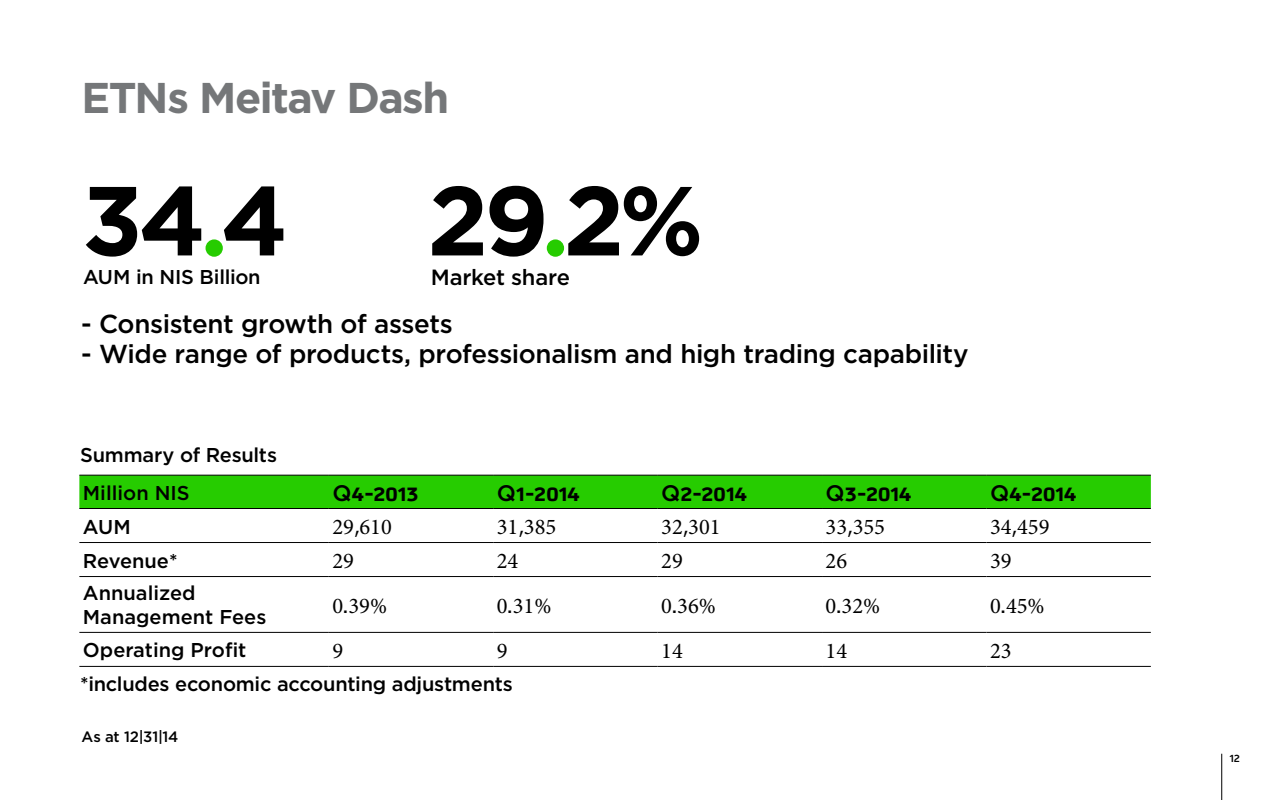
<style>
.page{position:relative;width:1280px;height:800px;background:#fff}
.page>*{position:absolute;margin:0;border:0;box-sizing:border-box;transform-origin:0 0}
.t1{font:700 97.9px "Gotham";color:#000}
.t2{font:700 43px "Gotham";letter-spacing:-.035em;color:#757779}
.t3{font:500 26px "Gotham";letter-spacing:-.015em;color:#000}
.t4{font:22.5px "Minion Pro";color:#000}
.t5{font:22.5px "South West";letter-spacing:-.025em;color:#000}
.t6{font:500 22px "Gotham";letter-spacing:-.01em;color:#000}
.t7{font:500 20px/32.9px "Gotham";letter-spacing:-.01em;color:#000}
.t8{font:500 15px "Gotham";letter-spacing:-.015em;color:#000}
.t9{font:300 12px "South West";color:#000}
.s1{font-family:"Gotham";font-weight:500}
.s2{font-family:"South West";font-weight:300}
</style>
<div class="page">
<div style="left:79px;top:476px;width:1072px;height:32px;background:#26cc00"></div>
<hr style="left:986px;top:475px;width:165px;height:1px;background:#000">
<hr style="left:822px;top:475px;width:164px;height:1px;background:#000">
<hr style="left:658px;top:475px;width:164px;height:1px;background:#000">
<hr style="left:493px;top:475px;width:165px;height:1px;background:#000">
<hr style="left:329px;top:475px;width:164px;height:1px;background:#000">
<hr style="left:79px;top:475px;width:250px;height:1px;background:#000">
<hr style="left:986px;top:508px;width:165px;height:1px;background:#000">
<hr style="left:822px;top:508px;width:164px;height:1px;background:#000">
<hr style="left:658px;top:508px;width:164px;height:1px;background:#000">
<hr style="left:493px;top:508px;width:165px;height:1px;background:#000">
<hr style="left:329px;top:508px;width:164px;height:1px;background:#000">
<hr style="left:79px;top:508px;width:250px;height:1px;background:#000">
<hr style="left:986px;top:542px;width:165px;height:1px;background:#000">
<hr style="left:822px;top:542px;width:164px;height:1px;background:#000">
<hr style="left:658px;top:542px;width:164px;height:1px;background:#000">
<hr style="left:493px;top:542px;width:165px;height:1px;background:#000">
<hr style="left:329px;top:542px;width:164px;height:1px;background:#000">
<hr style="left:79px;top:542px;width:250px;height:1px;background:#000">
<hr style="left:986px;top:576px;width:165px;height:1px;background:#000">
<hr style="left:822px;top:576px;width:164px;height:1px;background:#000">
<hr style="left:658px;top:576px;width:164px;height:1px;background:#000">
<hr style="left:493px;top:576px;width:165px;height:1px;background:#000">
<hr style="left:329px;top:576px;width:164px;height:1px;background:#000">
<hr style="left:79px;top:576px;width:250px;height:1px;background:#000">
<hr style="left:986px;top:632px;width:165px;height:1px;background:#000">
<hr style="left:822px;top:632px;width:164px;height:1px;background:#000">
<hr style="left:658px;top:632px;width:164px;height:1px;background:#000">
<hr style="left:493px;top:632px;width:165px;height:1px;background:#000">
<hr style="left:329px;top:632px;width:164px;height:1px;background:#000">
<hr style="left:79px;top:632px;width:250px;height:1px;background:#000">
<hr style="left:986px;top:666px;width:165px;height:1px;background:#000">
<hr style="left:822px;top:666px;width:164px;height:1px;background:#000">
<hr style="left:658px;top:666px;width:164px;height:1px;background:#000">
<hr style="left:493px;top:666px;width:165px;height:1px;background:#000">
<hr style="left:329px;top:666px;width:164px;height:1px;background:#000">
<hr style="left:79px;top:666px;width:250px;height:1px;background:#000">
<div style="left:206px;top:239px;width:17px;height:18px;background:#26cc00;border-radius:50%"></div>
<div style="left:547px;top:239px;width:17px;height:18px;background:#26cc00;border-radius:50%"></div>
<hr style="left:1222px;top:754px;width:1px;height:46px;background:#000">
<h2 class="t2" style="left:81px;top:69px;width:369px">ETNs Meitav Dash</h2>
<h1 class="t1" style="left:82px;top:156px;width:208px">344</h1>
<h1 class="t1" style="left:427px;top:156px;width:278px">29 2%</h1>
<p class="t7" style="left:83px;top:260px;width:179px">AUM in NIS Billion</p>
<h3 class="t3" style="left:81px;top:307px;width:373px">- Consistent growth of assets</h3>
<h3 class="t3" style="left:81px;top:337px;width:889px">- Wide range of products, professionalism and high trading capability</h3>
<p class="t6" style="left:431px;top:263px;width:141px">Market share</p>
<p class="t7" style="left:80px;top:439px;width:198px">Summary of Results</p>
<p class="t7" style="left:83px;top:476px;width:108px">Million NIS</p>
<p class="t5" style="left:332px;top:480px;width:88px"><span class="s1">Q</span>4-2013</p>
<p class="t5" style="left:497px;top:480px;width:85px"><span class="s1">Q</span>1-2014</p>
<p class="t5" style="left:661px;top:480px;width:87px"><span class="s1">Q</span>2-2014</p>
<p class="t5" style="left:826px;top:480px;width:88px"><span class="s1">Q</span>3-2014</p>
<p class="t5" style="left:990px;top:480px;width:88px"><span class="s1">Q</span>4-2014</p>
<p class="t7" style="left:83px;top:510px;width:49px">AUM</p>
<p class="t4" style="left:332px;top:511px;width:61px">29<span class="s2">,</span>610</p>
<p class="t4" style="left:497px;top:511px;width:61px">31<span class="s2">,</span>385</p>
<p class="t4" style="left:661px;top:511px;width:61px">32<span class="s2">,</span>301</p>
<p class="t4" style="left:826px;top:511px;width:61px">33<span class="s2">,</span>355</p>
<p class="t4" style="left:990px;top:511px;width:61px">34<span class="s2">,</span>459</p>
<p class="t7" style="left:83px;top:544px;width:114px">Revenue*<br>Annualized</p>
<p class="t7" style="left:83px;top:601px;width:185px">Management Fees</p>
<p class="t4" style="left:332px;top:545px;width:23px">29</p>
<p class="t4" style="left:332px;top:590px;width:56px">0<span class="s2">.</span>39%</p>
<p class="t4" style="left:497px;top:545px;width:23px">24</p>
<p class="t4" style="left:497px;top:590px;width:56px">0<span class="s2">.</span>31%</p>
<p class="t4" style="left:661px;top:545px;width:23px">29</p>
<p class="t4" style="left:661px;top:590px;width:56px">0<span class="s2">.</span>36%</p>
<p class="t4" style="left:826px;top:545px;width:23px">26</p>
<p class="t4" style="left:826px;top:590px;width:56px">0<span class="s2">.</span>32%</p>
<p class="t4" style="left:990px;top:545px;width:23px">39</p>
<p class="t4" style="left:990px;top:590px;width:56px">0<span class="s2">.</span>45%</p>
<p class="t7" style="left:83px;top:634px;width:165px">Operating Profit</p>
<p class="t4" style="left:332px;top:635px;width:12px">9</p>
<p class="t4" style="left:497px;top:635px;width:12px">9</p>
<p class="t4" style="left:661px;top:635px;width:23px">14</p>
<p class="t4" style="left:826px;top:635px;width:23px">14</p>
<p class="t4" style="left:990px;top:635px;width:23px">23</p>
<p class="t7" style="left:80px;top:668px;width:434px">*includes economic accounting adjustments</p>
<p class="t8" style="left:82px;top:727px;width:98px">As at 12|31|14</p>
<p class="t9" style="left:1230px;top:751px;width:12px">12</p>
</div>
